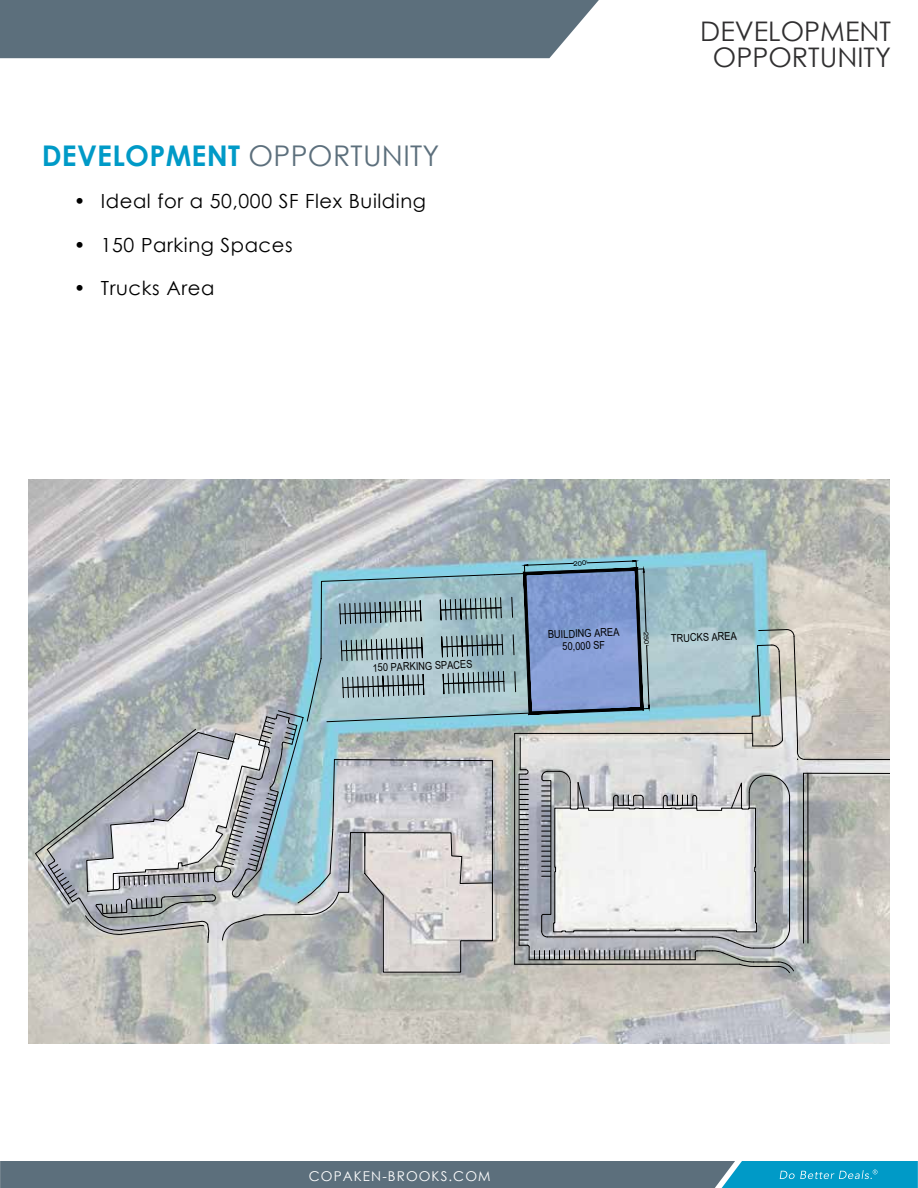
<style>
.page{position:relative;width:918px;height:1188px;background:#fff}
.page>*{position:absolute;margin:0;border:0;box-sizing:border-box;transform-origin:0 0}
.t1{font:700 28.5px "Century Gothic";letter-spacing:.01em;color:#009ac7}
.t2{font:27px/25.5px "Century Gothic";color:#302f30;text-align:center}
.t3{font:19.5px "Century Gothic";letter-spacing:.03em;color:#000}
.t4{font:13.5px "Century Gothic";letter-spacing:.08em;color:#fff}
.t5{font:10.95px/12.5px "Arial";color:#000;text-align:center;scale:.85 1}
.t6{font:expanded 6.45px "Swiss 721 BT";color:#000}
.s1{font-weight:400;color:#5c6f7c}
</style>
<div class="page">
<svg style="left:889px;top:618px;width:1px;height:47px"></svg>
<svg style="left:889px;top:479px;width:1px;height:17px"></svg>
<img style="left:29px;top:479px;width:860px;height:564px">
<hr style="left:808px;top:773px;width:1px;height:170px;background:#000">
<hr style="left:803px;top:773px;width:86px;height:1px;background:#000">
<hr style="left:804px;top:759px;width:85px;height:1px;background:#000">
<svg style="left:35px;top:560px;width:770px;height:413px;background:#b1bbc1"></svg>
<div style="left:0;top:0;width:599px;height:58px;background:#5c6f7c"></div>
<svg style="left:0;top:1161px;width:918px;height:27px;background:#4d798c"></svg>
<h1 class="t1" style="left:42px;top:134px;width:399px">DEVELOPMENT <span class="s1">OPPORTUNITY</span></h1>
<p class="t3" style="left:74px;top:187px;width:354px">• Ideal for a 50,000 SF Flex Building</p>
<p class="t3" style="left:74px;top:231px;width:220px">• 150 Parking Spaces</p>
<p class="t3" style="left:74px;top:275px;width:142px">• Trucks Area</p>
<h2 class="t2" style="left:700px;top:18px;width:192px">DEVELOPMENT<br>OPPORTUNITY</h2>
<p class="t5" style="left:372px;top:661px;width:119px;rotate:-2deg">150 PARKING SPACES</p>
<p class="t6" style="left:573px;top:559px;width:16px;rotate:-2deg">200'</p>
<p class="t5" style="left:548px;top:628px;width:86px;rotate:-2deg">BUILDING AREA<br>50,000 SF</p>
<p class="t6" style="left:650px;top:632px;width:16px;rotate:88deg">250'</p>
<p class="t5" style="left:671px;top:632px;width:79px;rotate:-2deg">TRUCKS AREA</p>
<p class="t4" style="left:309px;top:1167px;width:183px">COPAKEN-BROOKS.COM</p>
</div>
